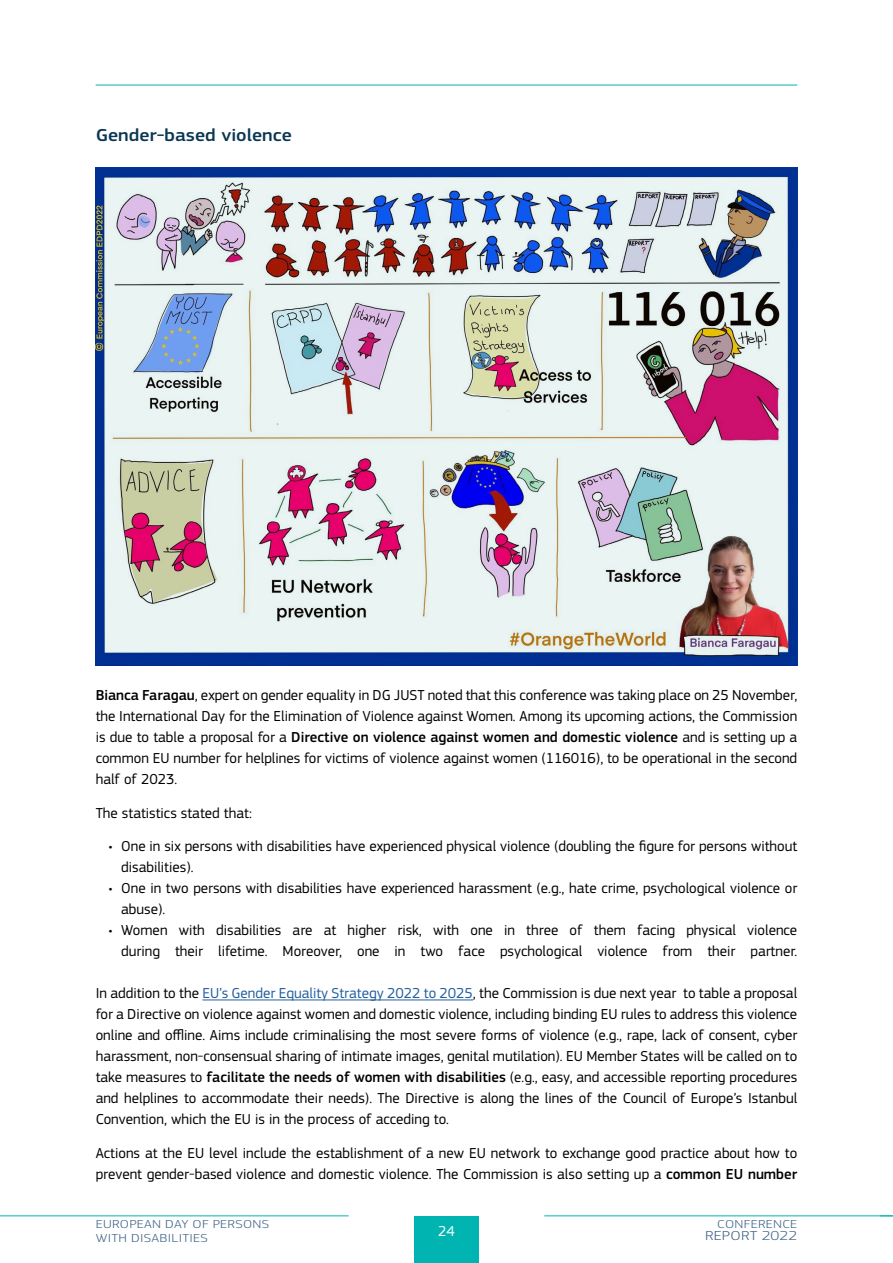
<style>
.page{position:relative;width:893px;height:1263px;background:#fff}
.page>*{position:absolute;margin:0;border:0;box-sizing:border-box;transform-origin:0 0}
.t1{font:500 18px "EC Square Sans Pro";color:#093753;scale:1.11 1}
.t2{font:15.15px/19px "Helvetica Neue";color:#000}
.Text{font:15px/21px "EC Square Sans Pro";color:#000}
.t3{font:15px "EC Square Sans Pro";color:#fff}
.t4{font:300 13.5px "EC Square Sans Pro";letter-spacing:.02em;color:#3f6487;scale:1.22 1}
.t5{font:300 12px/14.1px "EC Square Sans Pro";letter-spacing:.02em;color:#3f6487;scale:1.22 1}
.s1{font-weight:500}
.s2{color:#215e9e}
</style>
<div class="page">
<hr style="left:96px;top:85px;width:701px;height:1px;background:#00b4b2">
<hr style="left:202px;top:999px;width:271px;height:1px;background:#215e9e">
<img style="left:96px;top:168px;width:701px;height:497px">
<div style="left:414px;top:1216px;width:65px;height:47px;background:#00b4b2"></div>
<hr style="left:544px;top:1215px;width:349px;height:1px;background:#00b4b2">
<hr style="left:0;top:1215px;width:349px;height:1px;background:#00b4b2">
<svg style="left:880px;top:1215px;width:13px;height:1px"></svg>
<h3 class="t1" style="left:96px;top:125px;width:178px">Gender-based violence</h3>
<p class="t2" style="left:103px;top:686px;width:339px">There is a lot of violence against women.<br>Even two or three times more,<br>against women with disabilities.<br>Women with disabilities report violence less often.</p>
<p class="Text" style="left:96px;top:684px;width:703px;text-align:justify"><span class="s1">Bianca Faragau</span>, expert on gender equality in DG JUST noted that this conference was taking place on 25 November, the International Day for the Elimination of Violence against Women. Among its upcoming actions, the Commission is due to table a proposal for a <span class="s1">Directive on violence against women and domestic violence</span> and is setting up a common EU number for helplines for victims of violence against women (116016), to be operational in the second half of 2023.</p>
<p class="Text" style="left:96px;top:802px;width:158px">The statistics stated that:</p>
<p class="Text" style="left:121px;top:836px;width:678px;text-indent:-13px">• One in six persons with disabilities have experienced physical violence (doubling the figure for persons without disabilities).</p>
<p class="Text" style="left:121px;top:878px;width:678px;text-indent:-13px">• One in two persons with disabilities have experienced harassment (e.g., hate crime, psychological violence or abuse).</p>
<p class="Text" style="left:108px;top:920px;width:690px;text-align:right">• Women with disabilities are at higher risk, with one in three of them facing physical violence during their lifetime. Moreover, one in two face psychological violence from their partner.</p>
<p class="Text" style="left:96px;top:983px;width:703px;text-align:justify">In addition to the <span class="s2">EU’s Gender Equality Strategy 2022 to 2025</span>, the Commission is due next year to table a proposal for a Directive on violence against women and domestic violence, including binding EU rules to address this violence online and offline. Aims include criminalising the most severe forms of violence (e.g., rape, lack of consent, cyber harassment, non-consensual sharing of intimate images, genital mutilation). EU Member States will be called on to take measures to <span class="s1">facilitate the needs of women with disabilities</span> (e.g., easy, and accessible reporting procedures and helplines to accommodate their needs). The Directive is along the lines of the Council of Europe’s Istanbul Convention, which the EU is in the process of acceding to.</p>
<p class="Text" style="left:96px;top:1143px;width:703px">Actions at the EU level include the establishment of a new EU network to exchange good practice about how to prevent gender-based violence and domestic violence. The Commission is also setting up a <span class="s1">common EU number</span></p>
<p class="t2" style="left:103px;top:800px;width:182px">We now focus on 8 points.</p>
<p class="t2" style="left:103px;top:838px;width:484px">1. We tell governments they must make reporting violence accessible.</p>
<p class="t2" style="left:103px;top:876px;width:339px">3. We want services for victims to be accessible.</p>
<p class="t2" style="left:103px;top:914px;width:285px">5. We give advice about women's rights.</p>
<p class="t5" style="left:96px;top:1217px;width:144px">EUROPEAN DAY OF PERSONS<br>WITH DISABILITIES</p>
<p class="t3" style="left:438px;top:1222px;width:18px">24</p>
<p class="t5" style="left:717px;top:1217px;width:67px">CONFERENCE</p>
<p class="t4" style="left:705px;top:1227px;width:77px">REPORT 2022</p>
</div>
